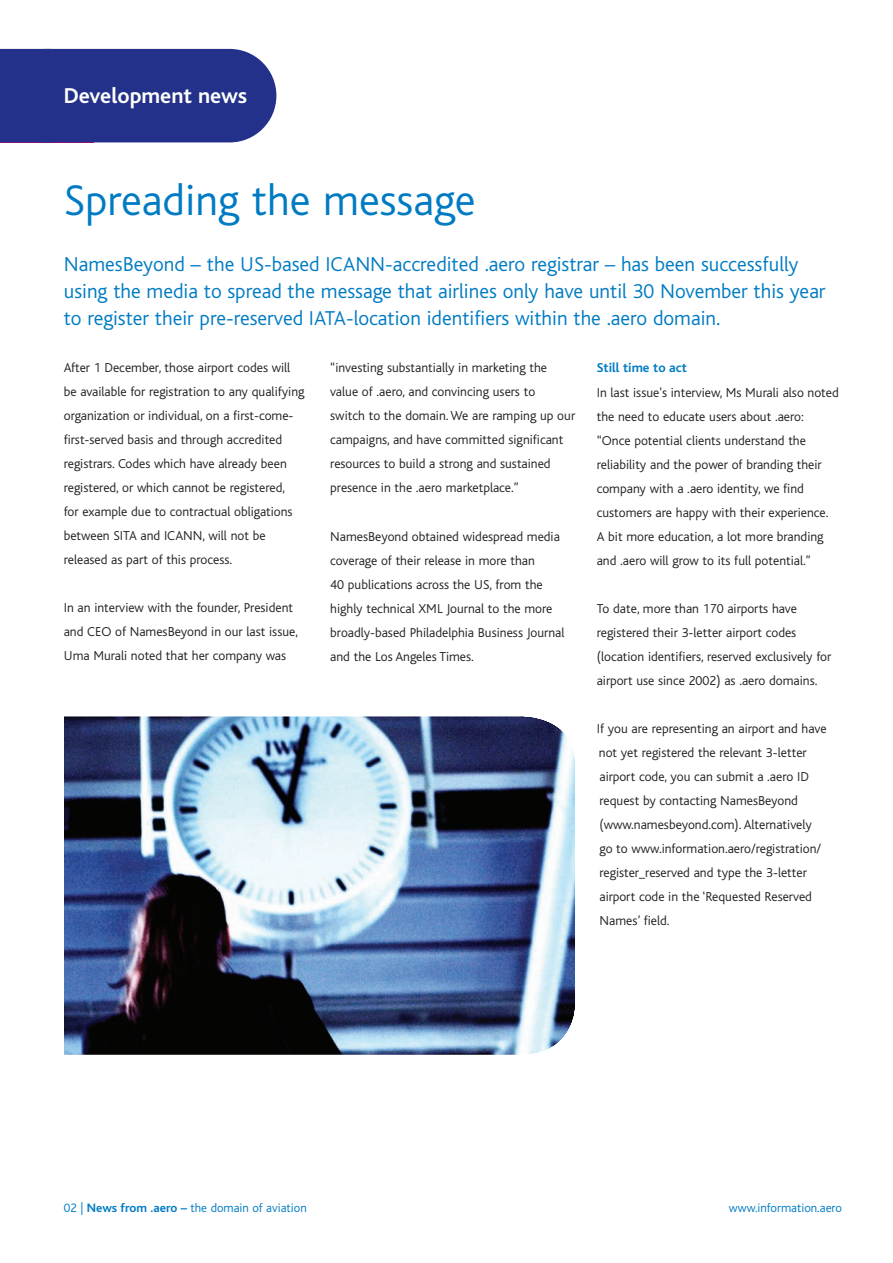
<style>
.page{position:relative;width:893px;height:1263px;background:#fff}
.page>*{position:absolute;margin:0;border:0;box-sizing:border-box;transform-origin:0 0}
.t1{font:300 45px "Bliss";color:#007bc3}
.t2{font:700 22.5px "Bliss";color:#fff}
.t3{font:300 21px/27px "Bliss";color:#007bc3}
.t4{font:300 13.5px/24px "Bliss";color:#231f20}
.t5{font:700 13.5px "Bliss";color:#007bc3}
.t6{font:300 12.75px "Bliss";color:#007bc3}
.s1{font-weight:700}
</style>
<div class="page">
<div style="left:0;top:49px;width:276px;height:93px;background:#24318b;border-radius:47px"></div>
<svg style="left:0;top:49px;width:40px;height:93px"></svg>
<img style="left:64px;top:716px;width:511px;height:339px">
<h2 class="t2" style="left:64px;top:88px;width:185px">Development news</h2>
<h1 class="t1" style="left:64px;top:185px;width:413px">Spreading the message</h1>
<p class="t3" style="left:64px;top:253px;width:763px">NamesBeyond – the US-based ICANN-accredited .aero registrar – has been successfully using the media to spread the message that airlines only have until 30 November this year to register their pre-reserved IATA-location identifiers within the .aero domain.</p>
<p class="t4" style="left:64px;top:357px;width:242px">After 1 December, those airport codes will be available for registration to any qualifying organization or individual, on a first-come&shy;first-served basis and through accredited registrars. Codes which have already been registered, or which cannot be registered,<br>for example due to contractual obligations between SITA and ICANN, will not be released as part of this process.</p>
<p class="t4" style="left:64px;top:597px;width:236px">In an interview with the founder, President and CEO of NamesBeyond in our last issue,<br>Uma Murali noted that her company was</p>
<p class="t4" style="left:330px;top:357px;width:246px">“investing substantially in marketing the value of .aero, and convincing users to<br>switch to the domain. We are ramping up our campaigns, and have committed significant resources to build a strong and sustained presence in the .aero marketplace.”</p>
<p class="t4" style="left:330px;top:525px;width:236px">NamesBeyond obtained widespread media coverage of their release in more than<br>40 publications across the US, from the highly technical XML Journal to the more broadly-based Philadelphia Business Journal and the Los Angeles Times.</p>
<p class="t5" style="left:597px;top:364px;width:92px">Still time to act</p>
<p class="t4" style="left:597px;top:381px;width:244px">In last issue's interview, Ms Murali also noted the need to educate users about .aero: “Once potential clients understand the reliability and the power of branding their company with a .aero identity, we find customers are happy with their experience.<br>A bit more education, a lot more branding and .aero will grow to its full potential.”</p>
<p class="t4" style="left:597px;top:597px;width:236px">To date, more than 170 airports have registered their 3-letter airport codes (location identifiers, reserved exclusively for airport use since 2002) as .aero domains.</p>
<p class="t4" style="left:597px;top:717px;width:231px">If you are representing an airport and have not yet registered the relevant 3-letter airport code, you can submit a .aero ID request by contacting NamesBeyond (www.namesbeyond.com). Alternatively<br>go to www.information.aero/registration/ register_reserved and type the 3-letter airport code in the ‘Requested Reserved Names’ field.</p>
<p class="t6" style="left:64px;top:1204px;width:244px">02 | <span class="s1">News from .aero –</span> the domain of aviation</p>
<p class="t6" style="left:729px;top:1204px;width:114px">www.information.aero</p>
</div>
